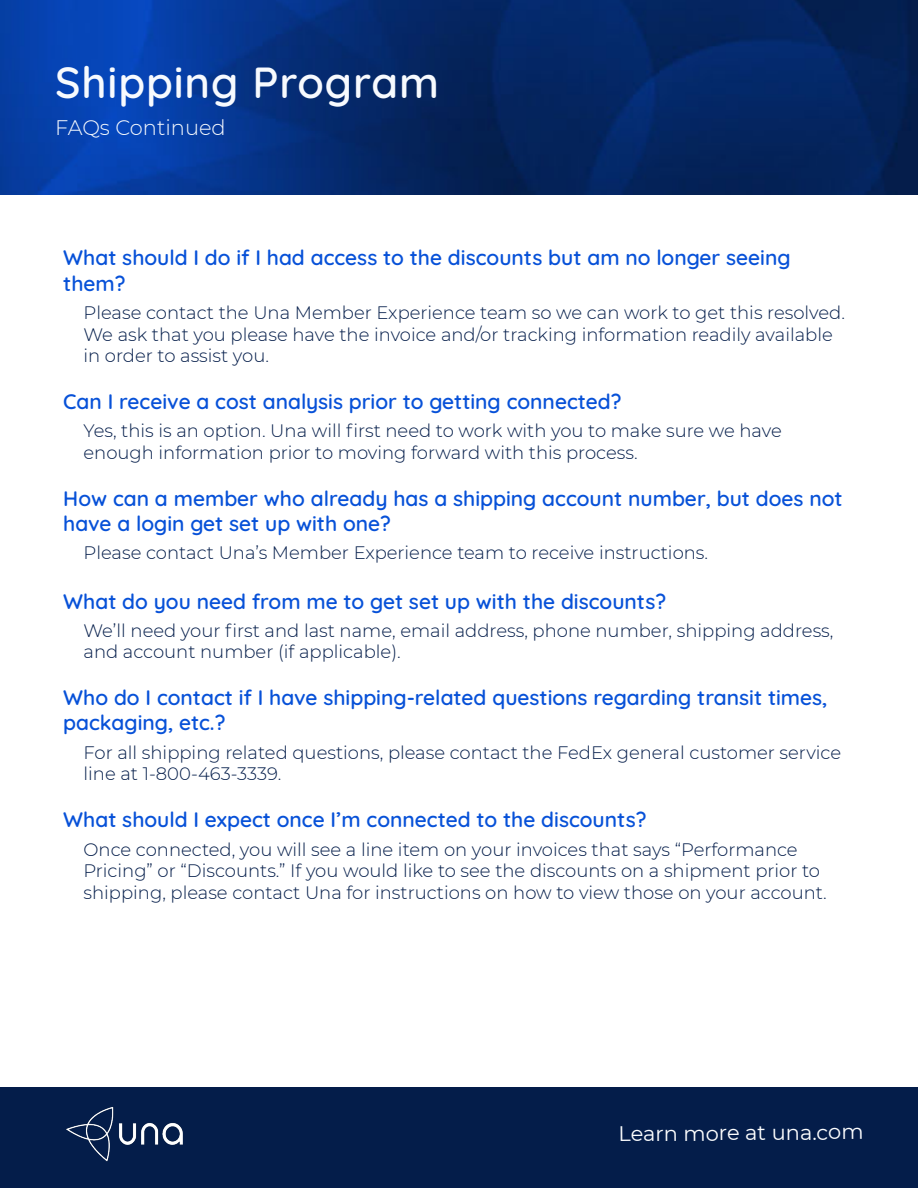
<style>
.page{position:relative;width:918px;height:1188px;background:#fff}
.page>*{position:absolute;margin:0;border:0;box-sizing:border-box;transform-origin:0 0}
.t1{font:600 43.5px "Quicksand";letter-spacing:.02em;color:#f7fafe}
.t2{font:600 21px/25.2px "Quicksand";color:#0751d8}
.t3{font:21px "Montserrat";color:#fdfeff}
.t4{font:300 21px "Montserrat";color:#f7fafe}
.t5{font:300 18px/21.6px "Montserrat";color:#041d4a}
</style>
<div class="page">
<svg style="left:0;top:0;width:918px;height:194px;background:#042d76"></svg>
<div style="left:0;top:1087px;width:918px;height:101px;background:#041d4a"></div>
<img style="left:66px;top:1107px;width:117px;height:55px">
<h1 class="t1" style="left:55px;top:65px;width:385px">Shipping Program</h1>
<p class="t4" style="left:55px;top:118px;width:172px">FAQs Continued</p>
<p class="t2" style="left:63px;top:247px;width:729px">What should I do if I had access to the discounts but am no longer seeing them?</p>
<p class="t5" style="left:84px;top:302px;width:763px">Please contact the Una Member Experience team so we can work to get this resolved.<br>We ask that you please have the invoice and/or tracking information readily available in order to assist you.</p>
<p class="t2" style="left:63px;top:391px;width:560px">Can I receive a cost analysis prior to getting connected?</p>
<p class="t5" style="left:84px;top:420px;width:700px">Yes, this is an option. Una will first need to work with you to make sure we have enough information prior to moving forward with this process.</p>
<p class="t2" style="left:63px;top:487px;width:781px">How can a member who already has a shipping account number, but does not have a login get set up with one?</p>
<p class="t5" style="left:84px;top:543px;width:626px">Please contact Una’s Member Experience team to receive instructions.</p>
<p class="t2" style="left:63px;top:590px;width:605px">What do you need from me to get set up with the discounts?</p>
<p class="t5" style="left:84px;top:619px;width:751px">We’ll need your first and last name, email address, phone number, shipping address, and account number (if applicable).</p>
<p class="t2" style="left:63px;top:687px;width:766px">Who do I contact if I have shipping-related questions regarding transit times, packaging, etc.?</p>
<p class="t5" style="left:84px;top:742px;width:759px">For all shipping related questions, please contact the FedEx general customer service line at 1-800-463-3339.</p>
<p class="t2" style="left:63px;top:809px;width:585px">What should I expect once I’m connected to the discounts?</p>
<p class="t5" style="left:84px;top:839px;width:745px">Once connected, you will see a line item on your invoices that says “Performance<br>Pricing” or “Discounts.” If you would like to see the discounts on a shipment prior to shipping, please contact Una for instructions on how to view those on your account.</p>
<p class="t3" style="left:618px;top:1123px;width:247px;rotate:-1deg">Learn more at una.com</p>
</div>
